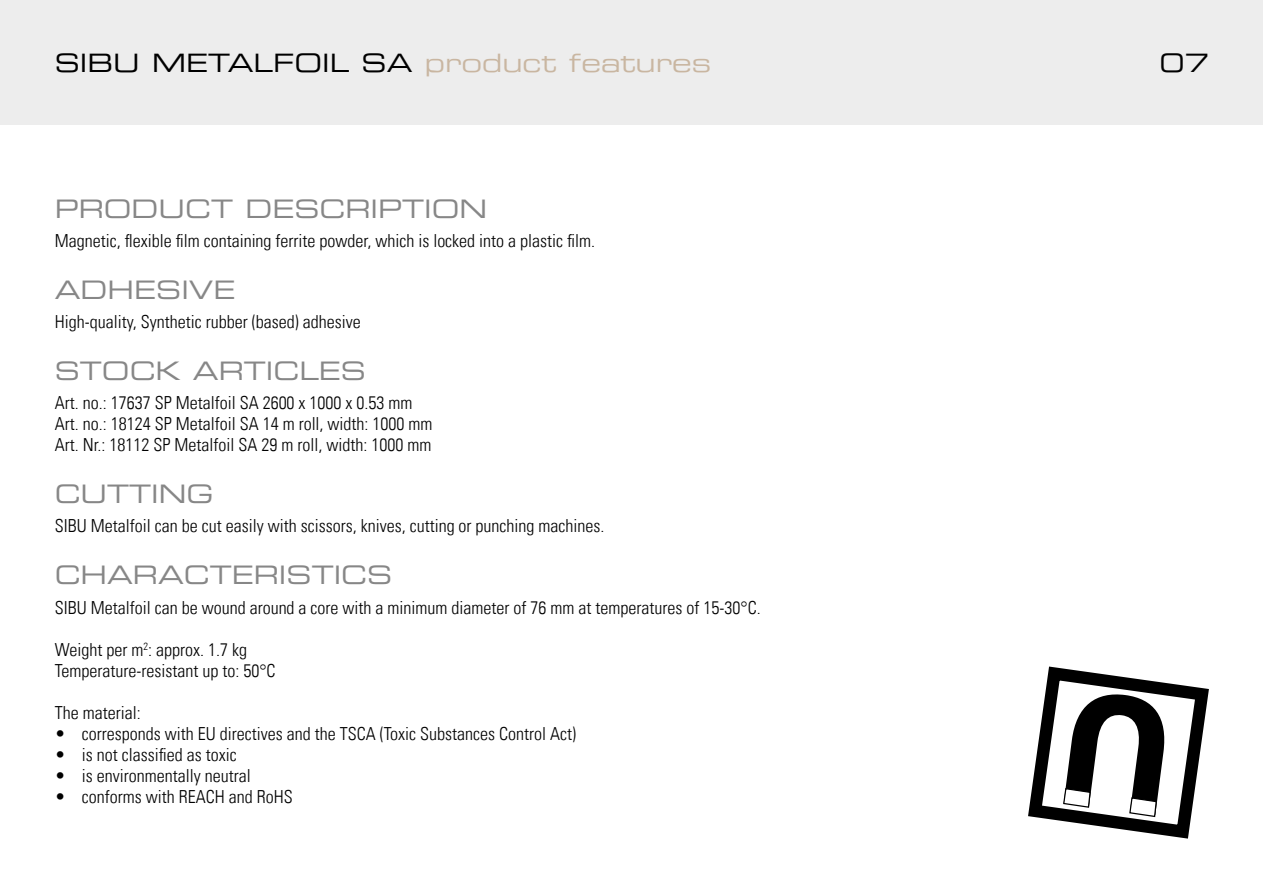
<style>
.page{position:relative;width:1263px;height:893px;background:#fff}
.page>*{position:absolute;margin:0;border:0;box-sizing:border-box;transform-origin:0 0}
.t1{font:25.5px "Eurostile Extended Two";color:#878787}
.t2{font:25.5px "Eurostile LT Extended Two";color:#000}
.t3{font:300 condensed 18px/21px "Univers LT";color:#000}
.s1{color:#c9b6a1}
</style>
<div class="page">
<div style="left:1px;top:0;width:1262px;height:125px;background:#ededed"></div>
<hr style="left:0;top:0;width:1px;height:125px;background:#ededed">
<svg style="left:1028px;top:666px;width:181px;height:173px"></svg>
<h1 class="t2" style="left:55px;top:46px;width:658px">SIBU METALFOIL SA <span class="s1">product features</span></h1>
<h1 class="t2" style="left:1160px;top:46px;width:51px">07</h1>
<h1 class="t1" style="left:55px;top:191px;width:434px">PRODUCT DESCRIPTION</h1>
<p class="t3" style="left:55px;top:230px;width:542px">Magnetic, flexible film containing ferrite powder, which is locked into a plastic film.</p>
<h1 class="t1" style="left:55px;top:272px;width:182px">ADHESIVE</h1>
<p class="t3" style="left:55px;top:311px;width:307px">High-quality, Synthetic rubber (based) adhesive</p>
<h1 class="t1" style="left:55px;top:353px;width:313px">STOCK ARTICLES</h1>
<p class="t3" style="left:55px;top:392px;width:379px">Art. no.: 17637 SP Metalfoil SA 2600 x 1000 x 0.53 mm<br>Art. no.: 18124 SP Metalfoil SA 14 m roll, width: 1000 mm<br>Art. Nr.: 18112 SP Metalfoil SA 29 m roll, width: 1000 mm</p>
<h1 class="t1" style="left:55px;top:476px;width:160px">CUTTING</h1>
<p class="t3" style="left:55px;top:516px;width:551px">SIBU Metalfoil can be cut easily with scissors, knives, cutting or punching machines.</p>
<h1 class="t1" style="left:55px;top:557px;width:339px">CHARACTERISTICS</h1>
<p class="t3" style="left:55px;top:597px;width:707px">SIBU Metalfoil can be wound around a core with a minimum diameter of 76 mm at temperatures of 15-30°C.</p>
<p class="t3" style="left:55px;top:639px;width:222px">Weight per m<sup>2</sup>: approx. 1.7 kg<br>Temperature-resistant up to: 50°C</p>
<p class="t3" style="left:55px;top:702px;width:87px">The material:</p>
<p class="t3" style="left:55px;top:723px;width:523px">• corresponds with EU directives and the TSCA (Toxic Substances Control Act)</p>
<p class="t3" style="left:55px;top:744px;width:183px">• is not classified as toxic</p>
<p class="t3" style="left:55px;top:765px;width:197px">• is environmentally neutral</p>
<p class="t3" style="left:55px;top:786px;width:239px">• conforms with REACH and RoHS</p>
</div>
